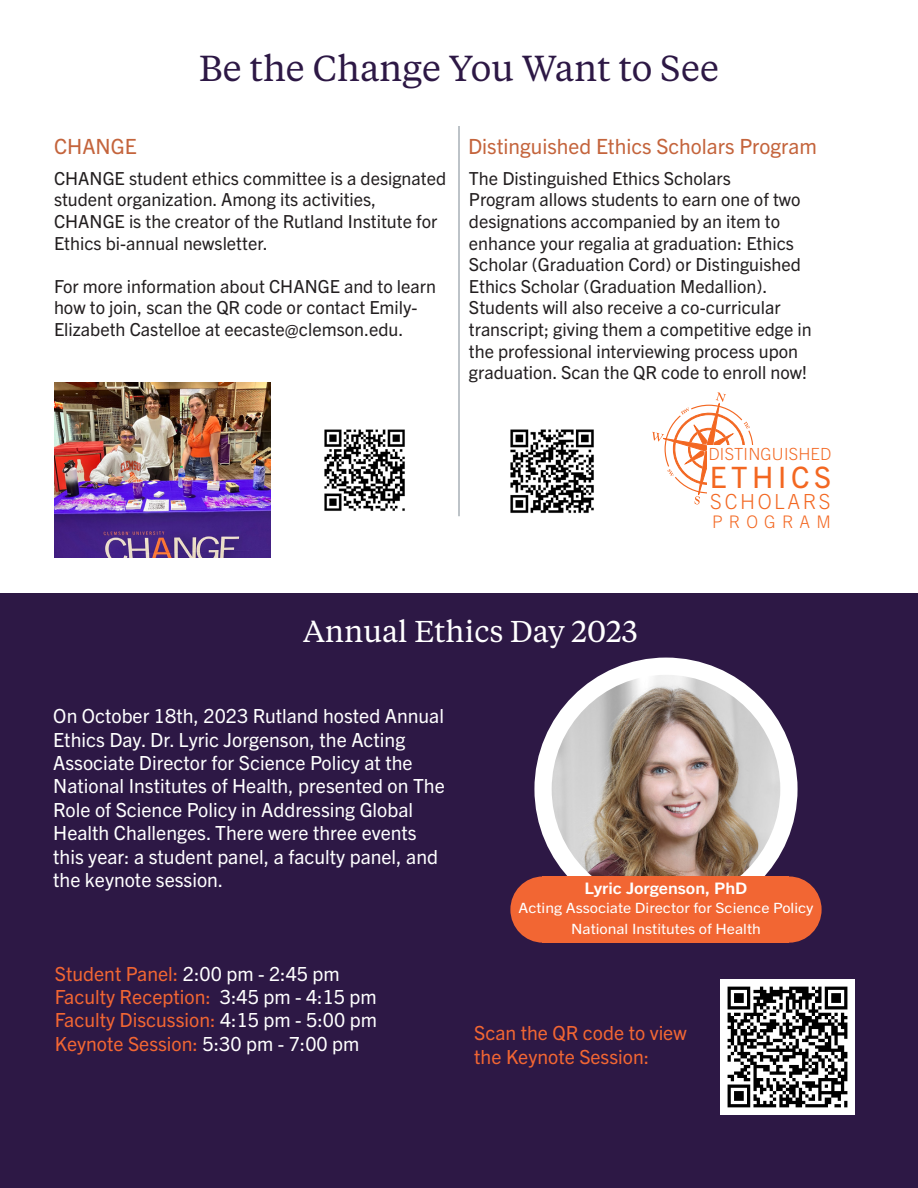
<style>
.page{position:relative;width:918px;height:1188px;background:#fff}
.page>*{position:absolute;margin:0;border:0;box-sizing:border-box;transform-origin:0 0}
.t1{font:36px "Tiempos Text";color:#2d1845}
.t2{font:30px "Tiempos Text";color:#fff}
.t3{font:29.55px "Trade Gothic Next LT Pro";letter-spacing:.155em;color:#f36721}
.t4{font:21px "Trade Gothic Next LT Pro";color:#c4643c}
.t5{font:300 20.85px "Trade Gothic Next LT Pro";letter-spacing:.125em;color:#f36721}
.t6{font:19.5px/23.4px "Trade Gothic Next LT Pro";color:#fff}
.t7{font:19.5px/23.4px "Trade Gothic Next LT Pro";color:#f26633}
.t8{font:18px/21.6px "Trade Gothic Next LT Pro";color:#231f20}
.t9{font:300 17.4px "Trade Gothic Next LT Pro";letter-spacing:.36em;color:#f36721}
.t10{font:300 16.8px "Trade Gothic Next LT Pro";letter-spacing:.01em;color:#f36721}
.t11{font:700 15.9px "Trade Gothic Next LT Pro";color:#fff;scale:1.11 1}
.t12{font:14.1px "Trade Gothic Next LT Pro";color:#fff;scale:1.11 1}
.s1{color:#fff}
</style>
<div class="page">
<img style="left:54px;top:382px;width:217px;height:176px">
<hr style="left:459px;top:126px;width:1px;height:390px;background:#7d8992">
<div style="left:0;top:593px;width:918px;height:595px;background:#2d1845"></div>
<div style="left:534px;top:658px;width:264px;height:263px;background:#fff;border-radius:50%"></div>
<img style="left:720px;top:979px;width:135px;height:135px">
<img style="left:552px;top:675px;width:228px;height:228px;border-radius:114px">
<div style="left:543px;top:876px;width:246px;height:67px;background:#f26633"></div>
<div style="left:757px;top:876px;width:65px;height:67px;background:#f26633;border-radius:50%"></div>
<div style="left:510px;top:876px;width:65px;height:67px;background:#f26633;border-radius:50%"></div>
<svg style="left:652px;top:392px;width:102px;height:113px"></svg>
<div style="left:707px;top:445px;width:130px;height:89px;background:#fff"></div>
<img style="left:510px;top:429px;width:84px;height:84px">
<img style="left:324px;top:429px;width:81px;height:82px">
<p class="t1" style="left:199px;top:44px;width:521px">Be the Change You Want to See</p>
<p class="t4" style="left:54px;top:132px;width:84px">CHANGE</p>
<p class="t4" style="left:468px;top:132px;width:350px">Distinguished Ethics Scholars Program</p>
<p class="t8" style="left:54px;top:166px;width:394px">CHANGE student ethics committee is a designated student organization. Among its activities, CHANGE is the creator of the Rutland Institute for Ethics bi-annual newsletter.</p>
<p class="t8" style="left:54px;top:274px;width:384px">For more information about CHANGE and to learn how to join, scan the QR code or contact Emily-<br>Elizabeth Castelloe at eecaste@clemson.edu.</p>
<p class="t8" style="left:469px;top:166px;width:344px">The Distinguished Ethics Scholars<br>Program allows students to earn one of two designations accompanied by an item to enhance your regalia at graduation: Ethics Scholar (Graduation Cord) or Distinguished Ethics Scholar (Graduation Medallion).<br>Students will also receive a co-curricular transcript; giving them a competitive edge in the professional interviewing process upon graduation. Scan the QR code to enroll now!</p>
<p class="t10" style="left:709px;top:443px;width:124px">DISTINGUISHED</p>
<p class="t3" style="left:710px;top:456px;width:123px">ETHICS</p>
<p class="t9" style="left:712px;top:509px;width:120px">PROGRAM</p>
<p class="t5" style="left:710px;top:487px;width:122px">SCHOLARS</p>
<p class="t2" style="left:303px;top:611px;width:336px">Annual Ethics Day 2023</p>
<p class="t6" style="left:53px;top:703px;width:393px">On October 18th, 2023 Rutland hosted Annual Ethics Day. Dr. Lyric Jorgenson, the Acting Associate Director for Science Policy at the National Institutes of Health, presented on The Role of Science Policy in Addressing Global Health Challenges. There were three events this year: a student panel, a faculty panel, and the keynote session.</p>
<p class="t11" style="left:585px;top:877px;width:148px">Lyric Jorgenson, PhD</p>
<p class="t12" style="left:519px;top:898px;width:267px">Acting Associate Director for Science Policy</p>
<p class="t12" style="left:571px;top:919px;width:172px">National Institutes of Health</p>
<p class="t7" style="left:55px;top:960px;width:287px">Student Panel: <span class="s1">2:00 pm - 2:45 pm</span></p>
<p class="t7" style="left:55px;top:984px;width:324px">Faculty Reception: <span class="s1">3:45 pm - 4:15 pm</span></p>
<p class="t7" style="left:55px;top:1007px;width:324px">Faculty Discussion: <span class="s1">4:15 pm - 5:00 pm</span></p>
<p class="t7" style="left:55px;top:1031px;width:306px">Keynote Session: <span class="s1">5:30 pm - 7:00 pm</span></p>
<p class="t7" style="left:474px;top:1020px;width:214px">Scan the QR code to view the Keynote Session:</p>
</div>
